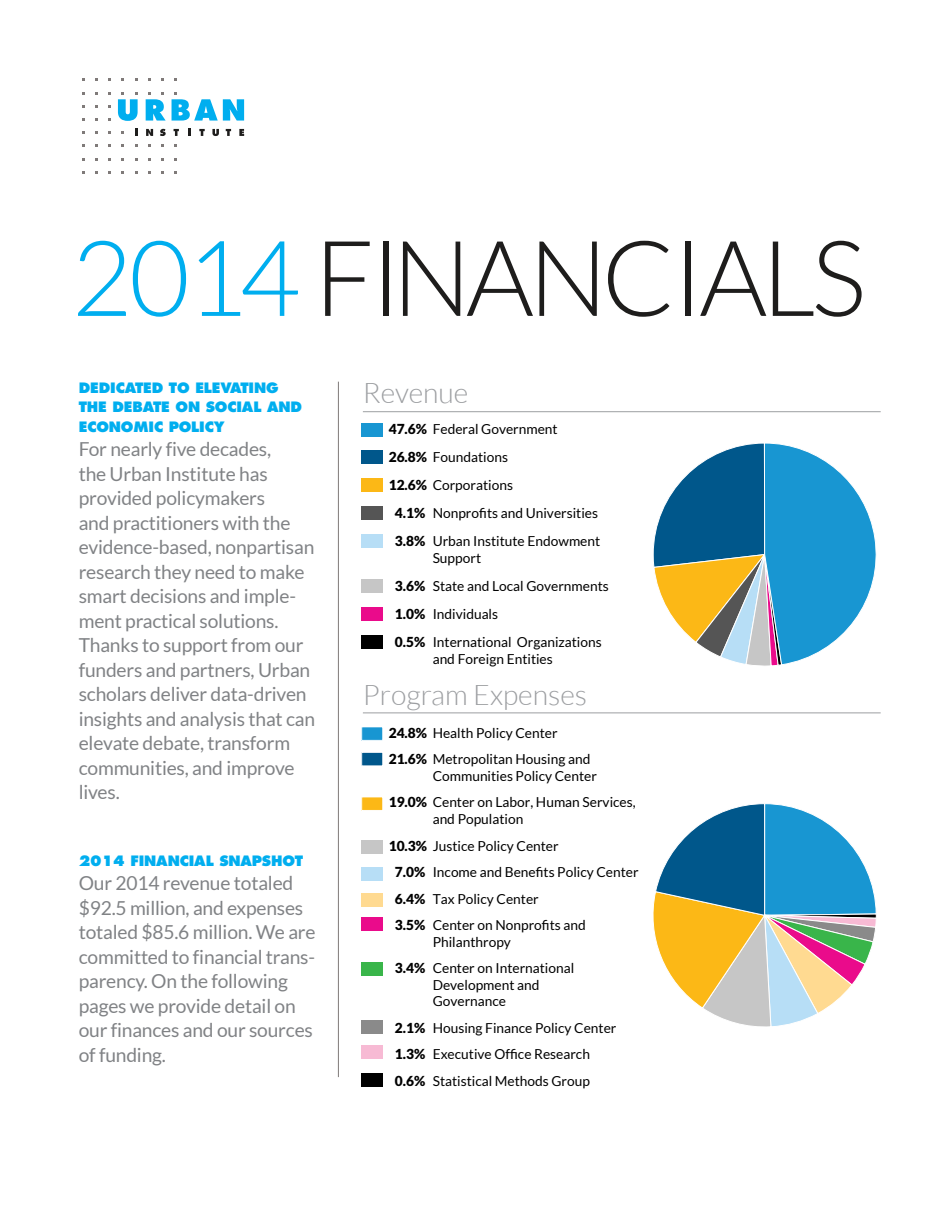
<style>
.page{position:relative;width:945px;height:1229px;background:#fff}
.page>*{position:absolute;margin:0;border:0;box-sizing:border-box;transform-origin:0 0}
.t1{font:300 105px "Lato";letter-spacing:-.045em;color:#1e1d1c}
.t2{font:300 28.35px "Lato";color:#9d9fa2}
.t3{font:19.25px/24.5px "Lato";letter-spacing:-.01em;color:#808285}
.t4{font:800 14px/19.2px "Futura LT";letter-spacing:-.01em;color:#00aeef}
.t5{font:13.83px/16.4px "Lato";color:#010101}
.s1{color:#00aeef}
.s2{font-weight:900}
</style>
<div class="page">
<svg style="left:135px;top:129px;width:3px;height:7px"></svg>
<svg style="left:146px;top:129px;width:7px;height:7px"></svg>
<svg style="left:160px;top:129px;width:6px;height:7px"></svg>
<svg style="left:174px;top:129px;width:5px;height:7px"></svg>
<svg style="left:188px;top:129px;width:2px;height:7px"></svg>
<svg style="left:199px;top:129px;width:6px;height:7px"></svg>
<svg style="left:212px;top:129px;width:7px;height:7px"></svg>
<svg style="left:226px;top:129px;width:5px;height:7px"></svg>
<svg style="left:239px;top:129px;width:5px;height:7px"></svg>
<svg style="left:146px;top:92px;width:20px;height:29px"></svg>
<svg style="left:172px;top:92px;width:72px;height:29px"></svg>
<svg style="left:118px;top:92px;width:20px;height:29px"></svg>
<hr style="left:338px;top:382px;width:1px;height:695px;background:#7f7a79">
<hr style="left:363px;top:712px;width:518px;height:1px;background:#9d9fa2">
<hr style="left:363px;top:411px;width:518px;height:1px;background:#9d9fa2">
<svg style="left:653px;top:443px;width:224px;height:223px"></svg>
<svg style="left:653px;top:803px;width:224px;height:224px"></svg>
<div style="left:362px;top:450px;width:21px;height:13px;background:#00578b"></div>
<div style="left:362px;top:423px;width:21px;height:13px;background:#1896d2"></div>
<div style="left:362px;top:478px;width:21px;height:13px;background:#fcb816"></div>
<div style="left:362px;top:506px;width:21px;height:14px;background:#555"></div>
<div style="left:362px;top:534px;width:21px;height:14px;background:#b7def6"></div>
<div style="left:362px;top:579px;width:21px;height:13px;background:#c6c6c6"></div>
<div style="left:362px;top:607px;width:21px;height:14px;background:#ea0b8b"></div>
<div style="left:362px;top:635px;width:21px;height:14px;background:#000"></div>
<div style="left:362px;top:727px;width:21px;height:13px;background:#1896d2"></div>
<div style="left:362px;top:726px;width:21px;height:15px;border:1px solid #fff"></div>
<div style="left:362px;top:752px;width:21px;height:14px;background:#00578b"></div>
<div style="left:362px;top:752px;width:21px;height:14px;border:1px solid #fff"></div>
<div style="left:362px;top:797px;width:21px;height:13px;background:#fcb816"></div>
<div style="left:362px;top:796px;width:21px;height:15px;border:1px solid #fff"></div>
<div style="left:362px;top:840px;width:21px;height:14px;background:#c6c6c6"></div>
<div style="left:362px;top:867px;width:21px;height:13px;background:#b7def6"></div>
<div style="left:362px;top:893px;width:21px;height:13px;background:#ffda91"></div>
<div style="left:362px;top:917px;width:21px;height:14px;background:#ea0b8b"></div>
<div style="left:362px;top:961px;width:21px;height:14px;background:#39b54a"></div>
<div style="left:362px;top:1020px;width:21px;height:13px;background:#8a8a8a"></div>
<div style="left:362px;top:1045px;width:21px;height:14px;background:#f7bad4"></div>
<div style="left:362px;top:1073px;width:21px;height:13px;background:#000"></div>
<h1 class="t1" style="left:71px;top:222px;width:796px"><span class="s1">2014</span> FINANCIALS</h1>
<p class="t4" style="left:79px;top:378px;width:225px">DEDICATED TO ELEVATING<br>THE DEBATE ON SOCIAL AND<br>ECONOMIC POLICY</p>
<p class="t3" style="left:79px;top:437px;width:238px">For nearly five decades,<br>the Urban Institute has provided policymakers<br>and practitioners with the evidence-based, nonpartisan research they need to make smart decisions and imple&shy;ment practical solutions.<br>Thanks to support from our funders and partners, Urban scholars deliver data-driven insights and analysis that can elevate debate, transform communities, and improve lives.</p>
<p class="t4" style="left:79px;top:850px;width:226px">2014 FINANCIAL SNAPSHOT</p>
<h3 class="t3" style="left:79px;top:871px;width:238px">Our 2014 revenue totaled $92.5 million, and expenses totaled $85.6 million. We are committed to financial trans&shy;parency. On the following pages we provide detail on our finances and our sources of funding.</h3>
<h2 class="t2" style="left:363px;top:378px;width:107px">Revenue</h2>
<p class="t5" style="left:389px;top:420px;width:171px"><span class="s2">47.6%</span> Federal Government</p>
<p class="t5" style="left:389px;top:448px;width:121px"><span class="s2">26.8%</span> Foundations</p>
<p class="t5" style="left:389px;top:477px;width:126px"><span class="s2">12.6%</span> Corporations</p>
<p class="t5" style="left:395px;top:505px;width:205px"><span class="s2">4.1%</span> Nonprofits and Universities</p>
<p class="t5" style="left:433px;top:533px;width:169px;text-indent:-38px"><span class="s2">3.8%</span> Urban Institute Endowment<br>Support</p>
<p class="t5" style="left:395px;top:577px;width:215px"><span class="s2">3.6%</span> State and Local Governments</p>
<p class="t5" style="left:395px;top:600px;width:208px;line-height:28.2px"><span class="s2">1.0%</span> Individuals<br><span class="s2">0.5%</span> International Organizations</p>
<p class="t5" style="left:433px;top:650px;width:122px">and Foreign Entities</p>
<h2 class="t2" style="left:363px;top:679px;width:226px">Program Expenses</h2>
<p class="t5" style="left:389px;top:724px;width:170px"><span class="s2">24.8%</span> Health Policy Center</p>
<p class="t5" style="left:433px;top:751px;width:166px;text-indent:-44px"><span class="s2">21.6%</span> Metropolitan Housing and<br>Communities Policy Center</p>
<p class="t5" style="left:433px;top:794px;width:205px;text-indent:-44px"><span class="s2">19.0%</span> Center on Labor, Human Services, and Population</p>
<p class="t5" style="left:389px;top:837px;width:172px"><span class="s2">10.3%</span> Justice Policy Center</p>
<p class="t5" style="left:395px;top:863px;width:245px"><span class="s2">7.0%</span> Income and Benefits Policy Center</p>
<p class="t5" style="left:395px;top:890px;width:145px"><span class="s2">6.4%</span> Tax Policy Center</p>
<p class="t5" style="left:433px;top:917px;width:155px;text-indent:-38px"><span class="s2">3.5%</span> Center on Nonprofits and<br>Philanthropy</p>
<p class="t5" style="left:433px;top:960px;width:143px;text-indent:-38px"><span class="s2">3.4%</span> Center on International<br>Development and<br>Governance</p>
<p class="t5" style="left:395px;top:1019px;width:223px"><span class="s2">2.1%</span> Housing Finance Policy Center</p>
<p class="t5" style="left:395px;top:1046px;width:197px"><span class="s2">1.3%</span> Executive Office Research</p>
<p class="t5" style="left:395px;top:1072px;width:197px"><span class="s2">0.6%</span> Statistical Methods Group</p>
</div>
